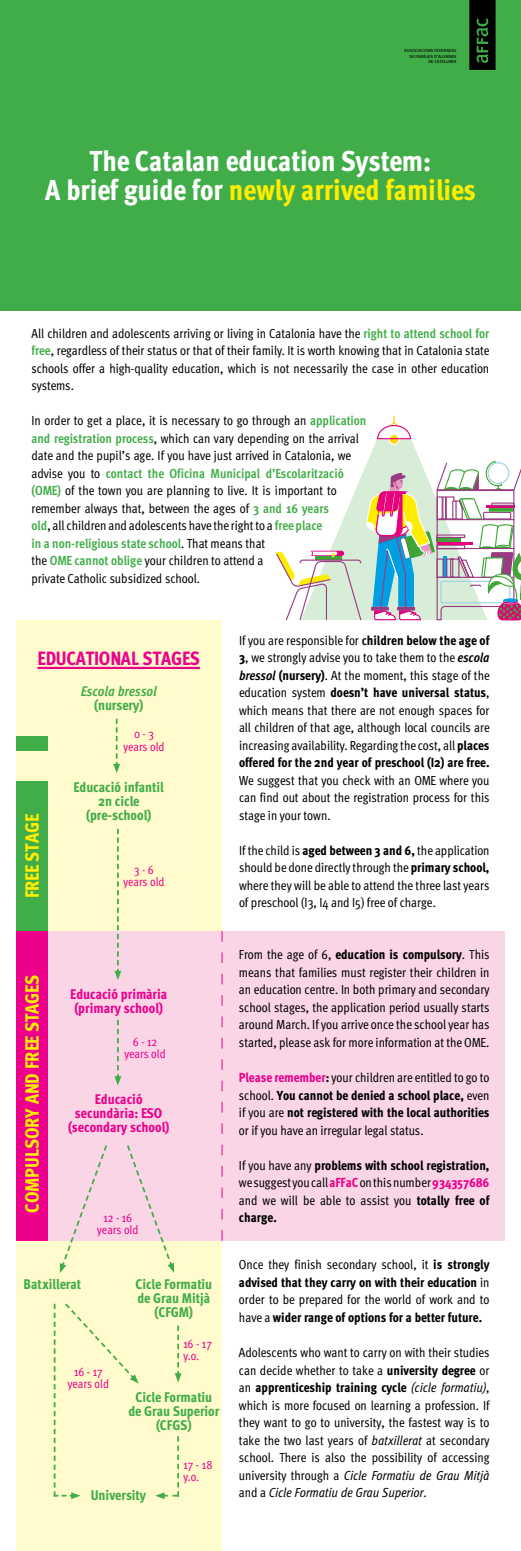
<style>
.page{position:relative;width:521px;height:1551px;background:#fff}
.page>*{position:absolute;margin:0;border:0;box-sizing:border-box;transform-origin:0 0}
.t1{font:800 condensed 28.88px/28.9px "FF Meta Pro";color:#fff;text-align:center}
.t2{font:800 condensed 19.25px "FF Meta Pro";letter-spacing:-.01em;color:#ffed00}
.t3{font:800 condensed 19.25px "FF Meta Pro";letter-spacing:-.01em;color:#ec008c}
.t4{font:800 condensed 14px/14px "FF Meta Pro";color:#41ad49;text-align:center}
.t5{font:800 condensed 14px/14px "FF Meta Pro";color:#ec008c;text-align:center}
.t6{font:italic 700 condensed 14px "FF Meta Pro";color:#41ad49}
.t7{font:condensed 13.12px/17.5px "FF Meta Pro";color:#000;text-align:justify}
.t8{font:800 condensed 13.12px/17.5px "FF Meta Pro";letter-spacing:-.005em;color:#000;text-align:justify}
.t9{font:condensed 12.25px/12.2px "FF Meta Pro";color:#ec008c;text-align:center}
.t10{font:4.46px/5.3px "FF Meta Pro";color:#000;text-align:right}
.s1{color:#ffed00}
.s2{font-weight:700;color:#41ad49}
.s3{font-weight:700}
.s4{font-weight:800}
.s5{font-weight:700;font-style:italic}
.s6{font-weight:800;color:#ec008c}
.s7{font-weight:400}
.s8{font-style:italic}
</style>
<div class="page">
<div style="left:0;top:0;width:521px;height:310px;background:#41ad49"></div>
<svg style="left:469px;top:0;width:26px;height:70px;background:#08180a"></svg>
<svg style="left:368px;top:440px;width:52px;height:20px"></svg>
<svg style="left:389px;top:434px;width:10px;height:10px"></svg>
<div style="left:388px;top:434px;width:11px;height:11px;border:1px solid #fff;border-radius:50%"></div>
<svg style="left:376px;top:415px;width:36px;height:25px"></svg>
<svg style="left:276px;top:460px;width:245px;height:161px"></svg>
<div style="left:16px;top:620px;width:206px;height:930px;background:#fffbcc"></div>
<div style="left:16px;top:931px;width:488px;height:309px;background:#fad5e6"></div>
<div style="left:16px;top:931px;width:31px;height:309px;background:#ec008c"></div>
<svg style="left:113px;top:718px;width:7px;height:55px"></svg>
<svg style="left:114px;top:828px;width:7px;height:152px"></svg>
<svg style="left:114px;top:1019px;width:7px;height:66px"></svg>
<svg style="left:60px;top:1145px;width:49px;height:127px"></svg>
<svg style="left:175px;top:1325px;width:7px;height:57px"></svg>
<svg style="left:155px;top:1436px;width:24px;height:62px"></svg>
<svg style="left:125px;top:1145px;width:49px;height:127px"></svg>
<hr style="left:37px;top:666px;width:163px;height:3px;background:#ec008c">
<svg style="left:54px;top:1303px;width:85px;height:195px"></svg>
<svg style="left:222px;top:931px;width:1px;height:309px"></svg>
<div style="left:16px;top:781px;width:31px;height:150px;background:#41ad49"></div>
<div style="left:16px;top:735px;width:31px;height:15px;background:#41ad49"></div>
<p class="t10" style="left:404px;top:48px;width:54px">ASSOCIACIONS FEDERADES<br>DE FAMÍLIES D’ALUMNES<br>DE CATALUNYA</p>
<h1 class="t1" style="left:45px;top:145px;width:432px">The Catalan education System:<br>A brief guide for <span class="s1">newly arrived families</span></h1>
<p class="t7" style="left:32px;top:323px;width:460px">All children and adolescents arriving or living in Catalonia have the <span class="s2">right to attend school for free</span>, regardless of their status or that of their family. It is worth knowing that in Catalonia state schools offer a high-quality education, which is not necessarily the case in other education systems.</p>
<p class="t7" style="left:32px;top:411px;width:336px;text-align:left">In order to get a place, it is necessary to go through an <span class="s2">application and registration process</span>, which can vary depending on the arrival date and the pupil’s age. If you have just arrived in Catalonia, we advise you to <span class="s2">contact the Oficina Municipal d’Escolarització (OME)</span> of the town you are planning to live. It is important to remember always that, between the ages of <span class="s2">3 and 16 years<br>old</span>, all children and adolescents have the right to a <span class="s2">free place<br>in a non-religious state school</span>. That means that<br>the <span class="s2">OME cannot oblige</span> your children to attend a<br>private Catholic subsidized school.</p>
<h2 class="t3" style="left:37px;top:644px;width:164px">EDUCATIONAL STAGES</h2>
<p class="t6" style="left:81px;top:680px;width:77px">Escola bressol</p>
<p class="t4" style="left:94px;top:697px;width:51px">(nursery)</p>
<h2 class="t2" style="left:17px;top:898px;width:86px;rotate:-90deg">FREE STAGE</h2>
<p class="t9" style="left:123px;top:727px;width:43px">0 - 3 years old</p>
<p class="t4" style="left:73px;top:779px;width:92px">Educació infantil<br>2n cicle (pre-school)</p>
<p class="t9" style="left:123px;top:862px;width:43px">3 - 6 years old</p>
<h2 class="t2" style="left:17px;top:1212px;width:239px;rotate:-90deg">COMPULSORY AND FREE STAGES</h2>
<p class="t5" style="left:70px;top:986px;width:98px">Educació primària (primary school)</p>
<p class="t9" style="left:125px;top:1034px;width:43px">6 - 12 years old</p>
<p class="t5" style="left:68px;top:1091px;width:103px">Educació secundària: ESO (secondary school)</p>
<p class="t9" style="left:97px;top:1210px;width:43px">12 - 16 years old</p>
<p class="t4" style="left:24px;top:1276px;width:59px">Batxillerat</p>
<p class="t4" style="left:135px;top:1276px;width:78px">Cicle Formatiu de Grau Mitjà (CFGM)</p>
<p class="t9" style="left:68px;top:1364px;width:43px">16 - 17 years old</p>
<p class="t9" style="left:183px;top:1336px;width:30px;text-align:left">16 - 17 y.o.</p>
<p class="t4" style="left:128px;top:1389px;width:92px">Cicle Formatiu de Grau Superior (CFGS)</p>
<p class="t9" style="left:183px;top:1457px;width:31px;text-align:left">17 - 18 y.o.</p>
<p class="t4" style="left:91px;top:1487px;width:57px">University</p>
<p class="t7" style="left:239px;top:630px;width:252px">If you are responsible for <span class="s3">c</span><span class="s4">hildren below the age of 3</span>, we strongly advise you to take them to the <span class="s5">escola bressol</span> <span class="s4">(nursery)</span>. At the moment, this stage of the education system <span class="s4">doesn’t have universal status</span>, which means that there are not enough spaces for all children of that age, although local councils are increasing availability. Regarding the cost, all <span class="s4">places offered for the 2nd year of preschool (I2) are free.</span></p>
<p class="t7" style="left:239px;top:770px;width:252px">We suggest that you check with an OME where you can find out about the registration process for this stage in your town.</p>
<p class="t7" style="left:239px;top:840px;width:252px">If the child is <span class="s4">aged between 3 and 6,</span> the application should be done directly through the <span class="s4">primary school, </span>where they will be able to attend the three last years of preschool (I3, I4 and I5) free of charge.</p>
<p class="t7" style="left:239px;top:945px;width:252px">From the age of 6, <span class="s4">education is compulsory</span>. This means that families must register their children in an education centre. In both primary and secondary school stages, the application period usually starts around March. If you arrive once the school year has started, please ask for more information at the OME.</p>
<p class="t7" style="left:239px;top:1067px;width:252px"><span class="s6">Please remember</span><span class="s4">:</span> your children are entitled to go to school. <span class="s4">You cannot be denied a school place,</span> even if you are <span class="s4">not registered with the local authorities </span>or if you have an irregular legal status.</p>
<p class="t7" style="left:239px;top:1155px;width:252px">If you have any <span class="s4">problems with school registration, </span>we suggest you call <span class="s6">aFFaC</span> on this number <span class="s6">934357686 </span>and we will be able to assist you <span class="s4">totally free of charge.</span></p>
<p class="t8" style="left:239px;top:1255px;width:252px"><span class="s7">Once they finish secondary school, it</span> is strongly advised that they carry on with their education <span class="s7">in order to be prepared for the world of work and to have a</span> wider range of options for a better future.</p>
<p class="t7" style="left:239px;top:1342px;width:252px">Adolescents who want to carry on with their studies can decide whether to take a <span class="s4">university degree</span> or an <span class="s4">apprenticeship training cycle</span> <span class="s8">(cicle formatiu)</span>, which is more focused on learning a profession. If they want to go to university, the fastest way is to take the two last years of <span class="s8">batxillerat</span> at secondary school. There is also the possibility of accessing university through a <span class="s8">Cicle Formatiu de Grau Mitjà </span>and a <span class="s8">Cicle Formatiu de Grau Superior</span>.</p>
</div>
